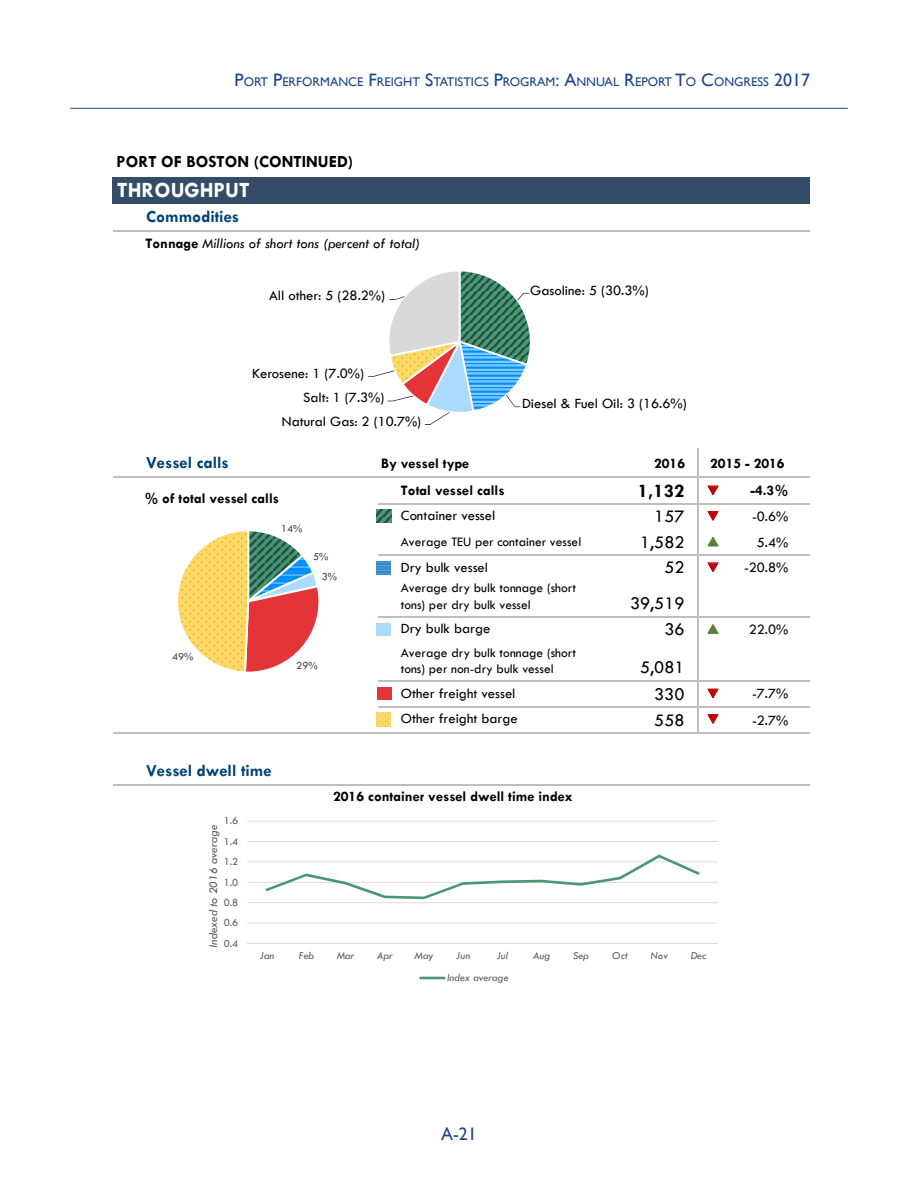
<style>
.page{position:relative;width:918px;height:1188px;background:#fff}
.page>*{position:absolute;margin:0;border:0;box-sizing:border-box;transform-origin:0 0}
.t1{font:700 21.9px "Tw Cen";color:#fff}
.t2{font:700 19.5px "Tw Cen";color:#000}
.t3{font:18.3px/26.5px "Tw Cen";color:#000}
.t4{font:18px "Gill Sans";color:#1f4787}
.t5{font:700 17.1px "Tw Cen";color:#004376}
.t6{font:700 17.1px "Tw Cen";letter-spacing:.005em;color:#000}
.t7{font:14.7px/25.7px "Tw Cen";color:#000}
.t8{font:700 14.7px/26.1px "Tw Cen";color:#000}
.t9{font:italic 14.7px "Tw Cen";color:#000}
.t10{font:13.5px/16.5px "Tw Cen";letter-spacing:.005em;color:#000}
.t11{font:12.6px "Gill Sans";color:#1f4787}
.t12{font:italic 12.15px "Tw Cen";letter-spacing:.005em;color:#595959}
.t13{font:italic 10.95px "Tw Cen";letter-spacing:.005em;color:#595959}
.t14{font:10.95px "Tw Cen";color:#595959}
.t15{font:10.95px/19.5px "Tw Cen";color:#404040}
.s1{font-size:18px}
.s2{font-weight:700;font-style:normal}
.s3{font-weight:400}
.s4{color:#c00000}
</style>
<div class="page">
<div style="left:112px;top:177px;width:698px;height:26px;background:#354c68"></div>
<svg style="left:708px;top:689px;width:11px;height:9px"></svg>
<svg style="left:708px;top:714px;width:11px;height:10px"></svg>
<svg style="left:708px;top:563px;width:11px;height:9px"></svg>
<svg style="left:708px;top:486px;width:11px;height:9px"></svg>
<svg style="left:708px;top:511px;width:11px;height:10px"></svg>
<hr style="left:697px;top:448px;width:1px;height:286px;background:#bfbfbf">
<hr style="left:114px;top:230px;width:696px;height:1px;background:#bfbfbf">
<hr style="left:114px;top:477px;width:696px;height:1px;background:#bfbfbf">
<hr style="left:379px;top:503px;width:431px;height:1px;background:#bfbfbf">
<hr style="left:379px;top:554px;width:431px;height:2px;background:#bfbfbf">
<hr style="left:379px;top:616px;width:431px;height:1px;background:#bfbfbf">
<hr style="left:379px;top:681px;width:431px;height:1px;background:#bfbfbf">
<hr style="left:379px;top:706px;width:431px;height:1px;background:#bfbfbf">
<hr style="left:114px;top:733px;width:696px;height:1px;background:#bfbfbf">
<hr style="left:114px;top:784px;width:696px;height:1px;background:#bfbfbf">
<svg style="left:368px;top:271px;width:162px;height:154px"></svg>
<svg style="left:377px;top:510px;width:14px;height:12px"></svg>
<div style="left:377px;top:688px;width:14px;height:12px;background:#e33438"></div>
<div style="left:377px;top:623px;width:14px;height:13px;background:#abdbff"></div>
<svg style="left:178px;top:531px;width:141px;height:141px"></svg>
<hr style="left:247px;top:923px;width:471px;height:1px;background:#d9d9d9">
<hr style="left:247px;top:902px;width:471px;height:1px;background:#d9d9d9">
<hr style="left:247px;top:882px;width:471px;height:1px;background:#d9d9d9">
<hr style="left:247px;top:861px;width:471px;height:1px;background:#d9d9d9">
<hr style="left:247px;top:841px;width:471px;height:1px;background:#d9d9d9">
<hr style="left:247px;top:821px;width:471px;height:1px;background:#d9d9d9">
<hr style="left:247px;top:943px;width:471px;height:1px;background:#d9d9d9">
<svg style="left:265px;top:855px;width:435px;height:44px"></svg>
<hr style="left:419px;top:977px;width:26px;height:2px;background:#4b9673">
<img style="left:377px;top:713px;width:14px;height:13px">
<img style="left:377px;top:561px;width:14px;height:14px">
<hr style="left:70px;top:108px;width:778px;height:1px;background:#1f4787">
<svg style="left:708px;top:624px;width:10px;height:10px"></svg>
<svg style="left:708px;top:537px;width:10px;height:9px"></svg>
<p class="t11" style="left:235px;top:74px;width:577px"><span class="s1">P</span>ORT <span class="s1">P</span>ERFORMANCE <span class="s1">F</span>REIGHT <span class="s1">S</span>TATISTICS <span class="s1">P</span>ROGRAM<span class="s1">: A</span>NNUAL <span class="s1">R</span>EPORT <span class="s1">T</span>O <span class="s1">C</span>ONGRESS <span class="s1">2017</span></p>
<p class="t6" style="left:117px;top:151px;width:238px">PORT OF BOSTON (CONTINUED)</p>
<p class="t1" style="left:117px;top:177px;width:134px">THROUGHPUT</p>
<p class="t5" style="left:146px;top:206px;width:95px">Commodities</p>
<p class="t9" style="left:145px;top:234px;width:276px"><span class="s2">Tonnage</span> Millions of short tons (percent of total)</p>
<p class="t7" style="left:269px;top:282px;width:117px">All other: 5 (28.2%)</p>
<p class="t7" style="left:252px;top:360px;width:113px">Kerosene: 1 (7.0%)</p>
<p class="t7" style="left:303px;top:385px;width:83px">Salt: 1 (7.3%)</p>
<p class="t7" style="left:282px;top:408px;width:141px">Natural Gas: 2 (10.7%)</p>
<p class="t7" style="left:530px;top:277px;width:120px">Gasoline: 5 (30.3%)</p>
<p class="t7" style="left:522px;top:391px;width:166px">Diesel &amp; Fuel Oil: 3 (16.6%)</p>
<p class="t5" style="left:146px;top:453px;width:84px">Vessel calls</p>
<p class="t8" style="left:654px;top:450px;width:33px">2016</p>
<p class="t8" style="left:710px;top:450px;width:76px">2015 - 2016</p>
<p class="t8" style="left:401px;top:450px;width:105px;text-indent:-20px">By vessel type<br>Total vessel calls<br><span class="s3">Container vessel</span></p>
<p class="t10" style="left:401px;top:533px;width:182px">Average TEU per container vessel</p>
<p class="t7" style="left:401px;top:554px;width:89px">Dry bulk vessel</p>
<p class="t2" style="left:638px;top:479px;width:83px">1,132 <span class="s4">❑</span></p>
<p class="t8" style="left:750px;top:477px;width:39px">-4.3%</p>
<p class="t3" style="left:654px;top:503px;width:66px">157 <span class="s4">❑</span></p>
<p class="t7" style="left:752px;top:503px;width:38px">-0.6%</p>
<p class="t8" style="left:144px;top:485px;width:136px">% of total vessel calls</p>
<p class="t15" style="left:281px;top:519px;width:23px">14%</p>
<p class="t3" style="left:640px;top:529px;width:46px">1,582</p>
<p class="t7" style="left:757px;top:529px;width:33px">5.4%</p>
<p class="t3" style="left:664px;top:554px;width:56px">52 <span class="s4">❑</span></p>
<p class="t7" style="left:744px;top:555px;width:46px">-20.8%</p>
<p class="t15" style="left:322px;top:547px;width:17px;text-indent:-9px">5%<br>3%</p>
<p class="t15" style="left:172px;top:647px;width:23px">49%</p>
<p class="t5" style="left:146px;top:760px;width:127px">Vessel dwell time</p>
<p class="t14" style="left:224px;top:814px;width:16px">1.6</p>
<p class="t12" style="left:206px;top:948px;width:125px;rotate:-90deg">Indexed to 2016 average</p>
<p class="t14" style="left:224px;top:835px;width:16px">1.4</p>
<p class="t14" style="left:224px;top:855px;width:16px">1.2</p>
<p class="t14" style="left:224px;top:876px;width:16px">1.0</p>
<p class="t14" style="left:224px;top:896px;width:16px">0.8</p>
<p class="t14" style="left:224px;top:916px;width:16px">0.6</p>
<p class="t14" style="left:224px;top:937px;width:16px">0.4</p>
<p class="t15" style="left:296px;top:655px;width:23px">29%</p>
<p class="t10" style="left:401px;top:580px;width:177px">Average dry bulk tonnage (short tons) per dry bulk vessel</p>
<p class="t7" style="left:401px;top:616px;width:91px">Dry bulk barge</p>
<p class="t10" style="left:401px;top:644px;width:177px">Average dry bulk tonnage (short tons) per non-dry bulk vessel</p>
<p class="t7" style="left:401px;top:680px;width:118px">Other freight vessel<br>Other freight barge</p>
<p class="t8" style="left:333px;top:783px;width:241px">2016 container vessel dwell time index</p>
<p class="t3" style="left:630px;top:590px;width:56px;text-align:right">39,519<br>36</p>
<p class="t3" style="left:654px;top:654px;width:66px;text-indent:-14px">5,081<br>330 <span class="s4">❑</span></p>
<p class="t7" style="left:749px;top:616px;width:41px">22.0%</p>
<p class="t7" style="left:752px;top:681px;width:38px">-7.7%</p>
<p class="t3" style="left:654px;top:707px;width:66px">558 <span class="s4">❑</span></p>
<p class="t7" style="left:752px;top:707px;width:38px">-2.7%</p>
<p class="t13" style="left:260px;top:949px;width:16px">Jan</p>
<p class="t13" style="left:299px;top:949px;width:17px">Feb</p>
<p class="t13" style="left:337px;top:949px;width:19px">Mar</p>
<p class="t13" style="left:377px;top:949px;width:17px">Apr</p>
<p class="t13" style="left:415px;top:949px;width:20px">May</p>
<p class="t13" style="left:456px;top:949px;width:15px">Jun</p>
<p class="t13" style="left:497px;top:949px;width:13px">Jul</p>
<p class="t13" style="left:533px;top:949px;width:19px">Aug</p>
<p class="t13" style="left:573px;top:949px;width:17px">Sep</p>
<p class="t13" style="left:612px;top:949px;width:17px">Oct</p>
<p class="t13" style="left:650px;top:949px;width:19px">Nov</p>
<p class="t13" style="left:691px;top:949px;width:17px">Dec</p>
<p class="t13" style="left:447px;top:971px;width:63px">Index average</p>
<p class="t4" style="left:441px;top:1124px;width:37px">A-21</p>
</div>
